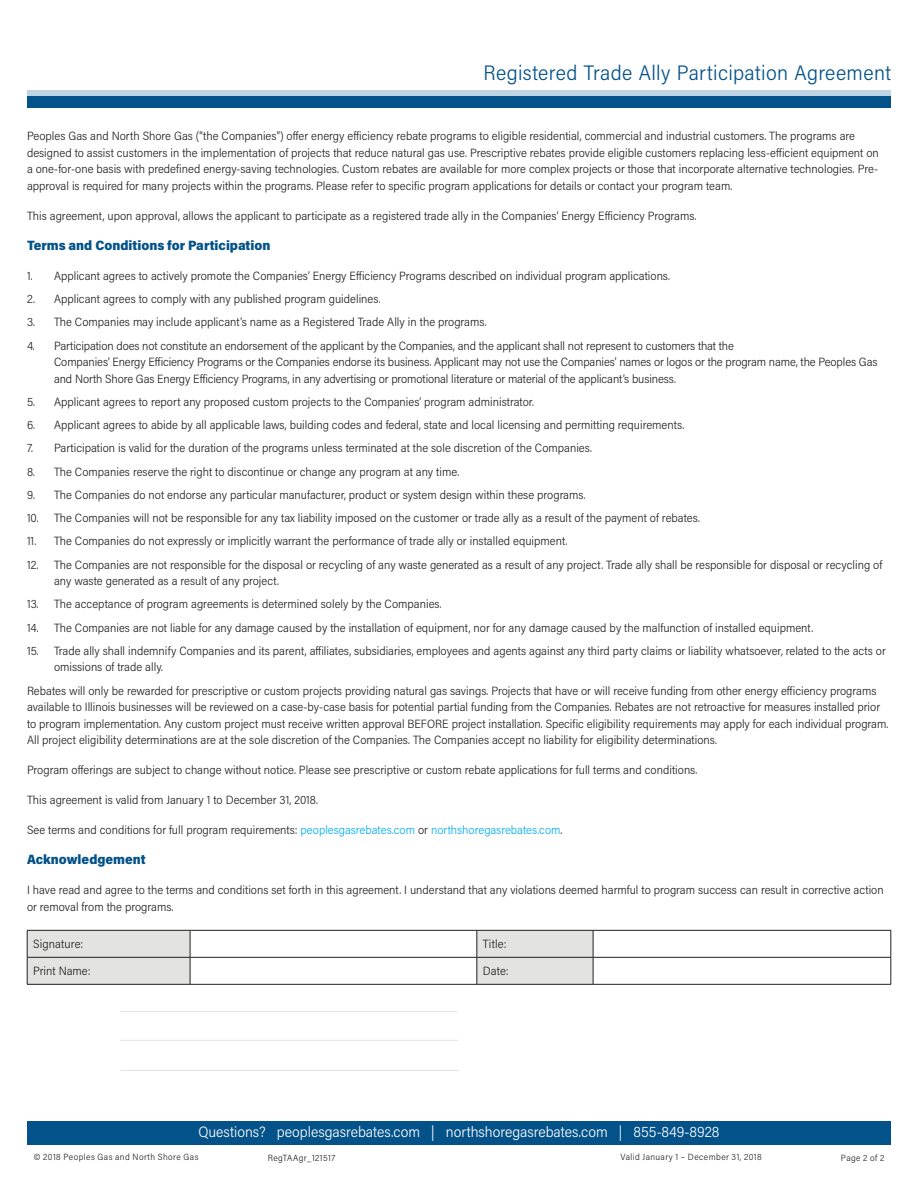
<style>
.page{position:relative;width:918px;height:1188px;background:#fff}
.page>*{position:absolute;margin:0;border:0;box-sizing:border-box;transform-origin:0 0}
.t1{font:300 21px "Acumin Pro Semi Cond";letter-spacing:.02em;color:#035289}
.t2{font:300 15px "Acumin Pro Semi Cond";color:#fff}
.t3{font:900 13.5px "Acumin Pro Semi Cond";color:#035289}
.t4{font:300 12px/16.5px "Acumin Pro Semi Cond";color:#231f20}
.t5{font:300 9px "Acumin Pro Semi Cond";letter-spacing:.045em;color:#231f20}
.s1{color:#00aeef}
</style>
<div class="page">
<div style="left:27px;top:90px;width:864px;height:15px;background:#bfd4e3"></div>
<div style="left:27px;top:96px;width:864px;height:12px;background:#035289"></div>
<div style="left:27px;top:1121px;width:864px;height:24px;background:#035289"></div>
<hr style="left:593px;top:930px;width:298px;height:1px;background:#231f20">
<hr style="left:593px;top:957px;width:298px;height:1px;background:#231f20">
<svg style="left:27px;top:930px;width:567px;height:54px"></svg>
<svg style="left:891px;top:931px;width:1px;height:53px"></svg>
<hr style="left:27px;top:984px;width:163px;height:1px;background:#231f20">
<hr style="left:190px;top:984px;width:287px;height:1px;background:#231f20">
<hr style="left:477px;top:984px;width:116px;height:1px;background:#231f20">
<hr style="left:593px;top:984px;width:298px;height:1px;background:#231f20">
<hr style="left:120px;top:1011px;width:338px;height:1px;background:#e3e3e2">
<hr style="left:120px;top:1040px;width:338px;height:1px;background:#e3e3e2">
<hr style="left:121px;top:1070px;width:338px;height:1px;background:#e3e3e2">
<h1 class="t1" style="left:483px;top:58px;width:409px">Registered Trade Ally Participation Agreement</h1>
<p class="t4" style="left:27px;top:127px;width:853px">Peoples Gas and North Shore Gas (“the Companies”) offer energy efficiency rebate programs to eligible residential, commercial and industrial customers. The programs are designed to assist customers in the implementation of projects that reduce natural gas use. Prescriptive rebates provide eligible customers replacing less-efficient equipment on a one-for-one basis with predefined energy-saving technologies. Custom rebates are available for more complex projects or those that incorporate alternative technologies. Pre&shy;approval is required for many projects within the programs. Please refer to specific program applications for details or contact your program team.</p>
<p class="t4" style="left:27px;top:207px;width:671px">This agreement, upon approval, allows the applicant to participate as a registered trade ally in the Companies’ Energy Efficiency Programs.</p>
<p class="t3" style="left:27px;top:236px;width:245px">Terms and Conditions for Participation</p>
<p class="t4" style="left:27px;top:267px;width:645px">1. Applicant agrees to actively promote the Companies’ Energy Efficiency Programs described on individual program applications.</p>
<p class="t4" style="left:27px;top:290px;width:355px">2. Applicant agrees to comply with any published program guidelines.</p>
<p class="t4" style="left:27px;top:313px;width:461px">3. The Companies may include applicant’s name as a Registered Trade Ally in the programs.</p>
<p class="t4" style="left:54px;top:337px;width:825px;text-indent:-27px">4. Participation does not constitute an endorsement of the applicant by the Companies, and the applicant shall not represent to customers that the<br>Companies’ Energy Efficiency Programs or the Companies endorse its business. Applicant may not use the Companies’ names or logos or the program name, the Peoples Gas and North Shore Gas Energy Efficiency Programs, in any advertising or promotional literature or material of the applicant’s business.</p>
<p class="t4" style="left:27px;top:393px;width:509px">5. Applicant agrees to report any proposed custom projects to the Companies’ program administrator.</p>
<p class="t4" style="left:27px;top:416px;width:659px">6. Applicant agrees to abide by all applicable laws, building codes and federal, state and local licensing and permitting requirements.</p>
<p class="t4" style="left:27px;top:439px;width:567px">7. Participation is valid for the duration of the programs unless terminated at the sole discretion of the Companies.</p>
<p class="t4" style="left:27px;top:463px;width:434px">8. The Companies reserve the right to discontinue or change any program at any time.</p>
<p class="t4" style="left:27px;top:486px;width:560px">9. The Companies do not endorse any particular manufacturer, product or system design within these programs.</p>
<p class="t4" style="left:27px;top:509px;width:674px">10. The Companies will not be responsible for any tax liability imposed on the customer or trade ally as a result of the payment of rebates.</p>
<p class="t4" style="left:27px;top:532px;width:542px">11. The Companies do not expressly or implicitly warrant the performance of trade ally or installed equipment.</p>
<p class="t4" style="left:54px;top:556px;width:830px;text-indent:-27px">12. The Companies are not responsible for the disposal or recycling of any waste generated as a result of any project. Trade ally shall be responsible for disposal or recycling of any waste generated as a result of any project.</p>
<p class="t4" style="left:27px;top:595px;width:416px">13. The acceptance of program agreements is determined solely by the Companies.</p>
<p class="t4" style="left:27px;top:619px;width:788px">14. The Companies are not liable for any damage caused by the installation of equipment, nor for any damage caused by the malfunction of installed equipment.</p>
<p class="t4" style="left:54px;top:642px;width:833px;text-indent:-27px">15. Trade ally shall indemnify Companies and its parent, affiliates, subsidiaries, employees and agents against any third party claims or liability whatsoever, related to the acts or omissions of trade ally.</p>
<p class="t4" style="left:27px;top:682px;width:863px">Rebates will only be rewarded for prescriptive or custom projects providing natural gas savings. Projects that have or will receive funding from other energy efficiency programs available to Illinois businesses will be reviewed on a case-by-case basis for potential partial funding from the Companies. Rebates are not retroactive for measures installed prior to program implementation. Any custom project must receive written approval BEFORE project installation. Specific eligibility requirements may apply for each individual program.<br>All project eligibility determinations are at the sole discretion of the Companies. The Companies accept no liability for eligibility determinations.</p>
<p class="t4" style="left:27px;top:761px;width:672px">Program offerings are subject to change without notice. Please see prescriptive or custom rebate applications for full terms and conditions.</p>
<p class="t4" style="left:27px;top:791px;width:292px">This agreement is valid from January 1 to December 31, 2018.</p>
<p class="t4" style="left:27px;top:821px;width:537px">See terms and conditions for full program requirements: <span class="s1">peoplesgasrebates.com</span> or <span class="s1">northshoregasrebates.com</span>.</p>
<p class="t3" style="left:27px;top:850px;width:120px">Acknowledgement</p>
<p class="t4" style="left:27px;top:881px;width:858px">I have read and agree to the terms and conditions set forth in this agreement. I understand that any violations deemed harmful to program success can result in corrective action or removal from the programs.</p>
<p class="t4" style="left:33px;top:935px;width:52px">Signature:</p>
<p class="t4" style="left:483px;top:935px;width:25px">Title:</p>
<p class="t4" style="left:33px;top:962px;width:59px">Print Name:</p>
<p class="t4" style="left:483px;top:962px;width:27px">Date:</p>
<p class="t2" style="left:199px;top:1121px;width:522px">Questions? peoplesgasrebates.com | northshoregasrebates.com | 855-849-8928</p>
<p class="t5" style="left:34px;top:1151px;width:166px">© 2018 Peoples Gas and North Shore Gas</p>
<p class="t5" style="left:268px;top:1152px;width:69px">RegTAAgr_121517</p>
<p class="t5" style="left:620px;top:1151px;width:143px">Valid January 1 – December 31, 2018</p>
<p class="t5" style="left:841px;top:1152px;width:45px">Page 2 of 2</p>
</div>
